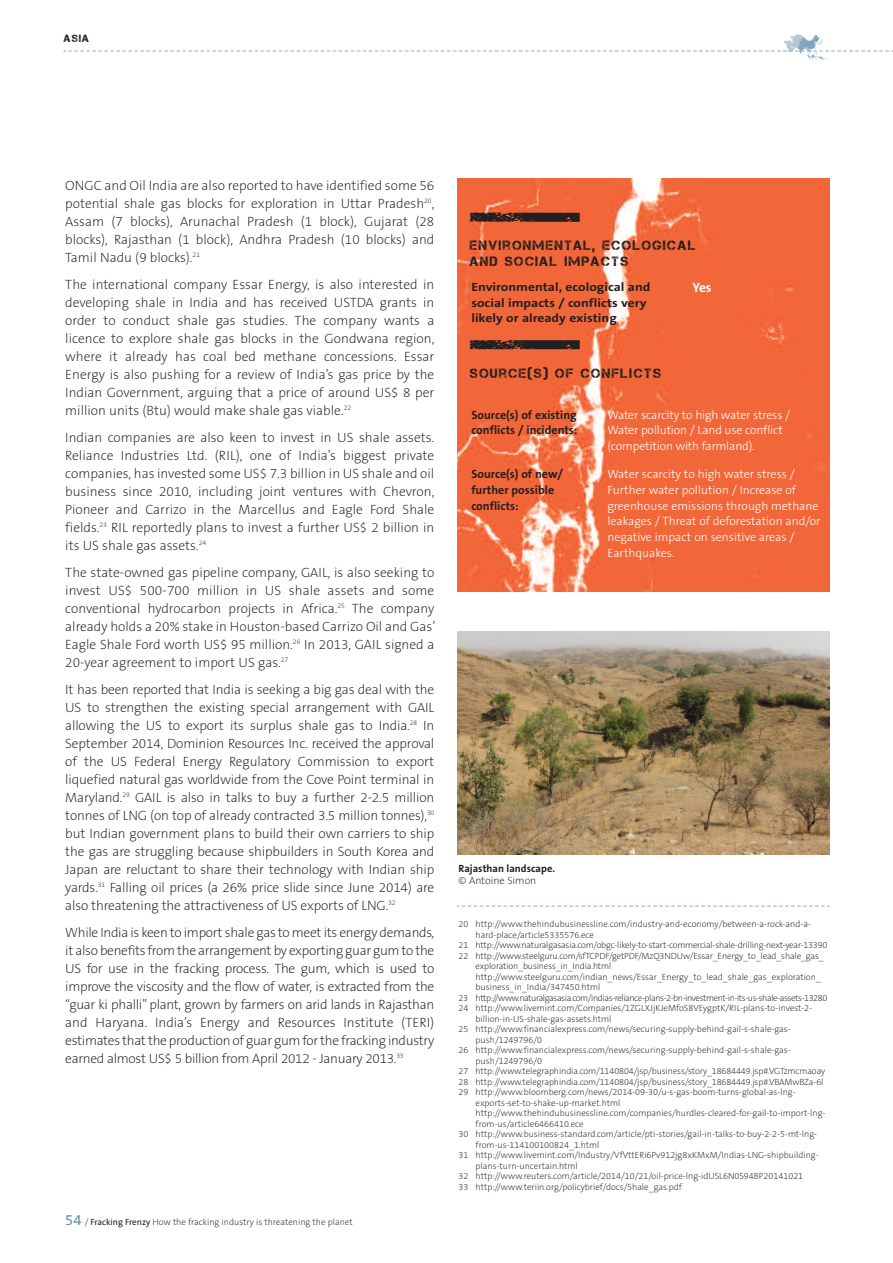
<style>
.page{position:relative;width:893px;height:1263px;background:#fff}
.page>*{position:absolute;margin:0;border:0;box-sizing:border-box;transform-origin:0 0}
.t1{font:200 13.5px/18px "The Sans B2";color:#231f20;text-align:justify}
.t2{font:13.5px/16.5px "Captureit";letter-spacing:.105em;color:#231f20}
.t3{font:700 13.5px "The Sans B7";color:#fff}
.t4{font:300 12px/15.8px "The Sans B3";color:#fff}
.t5{font:700 12px/15.8px "The Sans B7";color:#231f20}
.t6{font:700 12px/15.8px "The Sans B7";color:#231f20;scale:1.14 1}
.t7{font:700 10.5px "The Sans B7";color:#231f20}
.t8{font:200 10.5px "The Sans B2";color:#231f20}
.t9{font:10.5px "Captureit";color:#231f20}
.t10{font:200 9px "The Sans B2";color:#231f20}
.t11{font:200 9px "The Sans B2";letter-spacing:-.045em;color:#231f20}
.t12{font:200 9px "The Sans B2";letter-spacing:-.02em;color:#231f20}
.s1{font-family:"The Sans B5 Plain";font-weight:400;font-size:15px;color:#628fab}
.s2{font-family:"The Sans B5 Plain";font-weight:400}
</style>
<div class="page">
<svg style="left:64px;top:51px;width:829px;height:1px"></svg>
<svg style="left:457px;top:906px;width:372px;height:1px"></svg>
<img style="left:457px;top:179px;width:372px;height:412px">
<svg style="left:470px;top:213px;width:110px;height:9px"></svg>
<svg style="left:470px;top:340px;width:110px;height:9px"></svg>
<img style="left:784px;top:35px;width:46px;height:25px">
<img style="left:784px;top:51px;width:45px;height:1px">
<img style="left:457px;top:631px;width:372px;height:223px">
<p class="t9" style="left:64px;top:32px;width:27px">ASIA</p>
<p class="t1" style="left:65px;top:177px;width:371px">ONGC and Oil India are also reported to have identified some 56 potential shale gas blocks for exploration in Uttar Pradesh<sup>20</sup>, Assam (7 blocks), Arunachal Pradesh (1 block), Gujarat (28 blocks), Rajasthan (1 block), Andhra Pradesh (10 blocks) and Tamil Nadu (9 blocks).<sup>21</sup></p>
<p class="t1" style="left:65px;top:276px;width:371px">The international company Essar Energy, is also interested in developing shale in India and has received USTDA grants in order to conduct shale gas studies. The company wants a licence to explore shale gas blocks in the Gondwana region, where it already has coal bed methane concessions. Essar Energy is also pushing for a review of India’s gas price by the Indian Government, arguing that a price of around US$ 8 per million units (Btu) would make shale gas viable.<sup>22</sup></p>
<p class="t1" style="left:65px;top:429px;width:371px">Indian companies are also keen to invest in US shale assets.<br>Reliance Industries Ltd. (RIL), one of India’s biggest private companies, has invested some US$ 7.3 billion in US shale and oil business since 2010, including joint ventures with Chevron, Pioneer and Carrizo in the Marcellus and Eagle Ford Shale fields.<sup>23</sup> RIL reportedly plans to invest a further US$ 2 billion in its US shale gas assets.<sup>24</sup></p>
<p class="t1" style="left:65px;top:564px;width:372px">The state-owned gas pipeline company, GAIL, is also seeking to invest US$ 500-700 million in US shale assets and some conventional hydrocarbon projects in Africa.<sup>25</sup> The company already holds a 20% stake in Houston-based Carrizo Oil and Gas’ Eagle Shale Ford worth US$ 95 million.<sup>26</sup> In 2013, GAIL signed a 20-year agreement to import US gas.<sup>27</sup></p>
<p class="t1" style="left:65px;top:681px;width:371px">It has been reported that India is seeking a big gas deal with the US to strengthen the existing special arrangement with GAIL allowing the US to export its surplus shale gas to India.<sup>28</sup> In September 2014, Dominion Resources Inc. received the approval of the US Federal Energy Regulatory Commission to export liquefied natural gas worldwide from the Cove Point terminal in Maryland.<sup>29</sup> GAIL is also in talks to buy a further 2-2.5 million tonnes of LNG (on top of already contracted 3.5 million tonnes),<sup>30 </sup>but Indian government plans to build their own carriers to ship the gas are struggling because shipbuilders in South Korea and Japan are reluctant to share their technology with Indian ship yards.<sup>31</sup> Falling oil prices (a 26% price slide since June 2014) are also threatening the attractiveness of US exports of LNG.<sup>32</sup></p>
<p class="t1" style="left:65px;top:924px;width:371px">While India is keen to import shale gas to meet its energy demands, it also benefits from the arrangement by exporting guar gum to the US for use in the fracking process. The gum, which is used to improve the viscosity and the flow of water, is extracted from the “guar ki phalli” plant, grown by farmers on arid lands in Rajasthan and Haryana. India’s Energy and Resources Institute (TERI) estimates that the production of guar gum for the fracking industry earned almost US$ 5 billion from April 2012 - January 2013.<sup>33</sup></p>
<p class="t10" style="left:65px;top:1217px;width:289px"><span class="s1">54</span> / <span class="s2">Fracking Frenzy</span> How the fracking industry is threatening the planet</p>
<p class="t2" style="left:470px;top:237px;width:227px">ENVIRONMENTAL, ECOLOGICAL<br>AND SOCIAL IMPACTS</p>
<p class="t6" style="left:471px;top:279px;width:159px">Environmental, ecological and social impacts / conflicts very likely or already existing</p>
<p class="t3" style="left:692px;top:280px;width:21px">Yes</p>
<p class="t2" style="left:470px;top:365px;width:193px">SOURCE(S) OF CONFLICTS</p>
<p class="t5" style="left:471px;top:407px;width:108px">Source(s) of existing conflicts / incidents:</p>
<p class="t5" style="left:471px;top:466px;width:93px">Source(s) of new/ further possible conflicts:</p>
<p class="t4" style="left:607px;top:407px;width:184px">Water scarcity to high water stress /<br>Water pollution / Land use conflict (competition with farmland).</p>
<p class="t4" style="left:607px;top:467px;width:214px">Water scarcity to high water stress / Further water pollution / Increase of greenhouse emissions through methane leakages / Threat of deforestation and/or negative impact on sensitive areas / Earthquakes.</p>
<p class="t7" style="left:459px;top:863px;width:98px">Rajasthan landscape.</p>
<p class="t8" style="left:459px;top:875px;width:79px">© Antoine Simon</p>
<p class="t10" style="left:459px;top:919px;width:354px">20 http://www.thehindubusinessline.com/industry-and-economy/between-a-rock-and-a-</p>
<p class="t10" style="left:476px;top:930px;width:120px">hard-place/article5335576.ece</p>
<p class="t12" style="left:459px;top:940px;width:370px">21 http://www.naturalgasasia.com/obgc-likely-to-start-commercial-shale-drilling-next-year-13390</p>
<p class="t10" style="left:459px;top:951px;width:367px">22 http://www.steelguru.com/sfTCPDF/getPDF/MzQ3NDUw/Essar_Energy_to_lead_shale_gas_</p>
<p class="t10" style="left:476px;top:961px;width:137px">exploration_business_in_India.html</p>
<p class="t10" style="left:476px;top:972px;width:347px">http://www.steelguru.com/indian_news/Essar_Energy_to_lead_shale_gas_exploration_</p>
<p class="t10" style="left:476px;top:982px;width:126px">business_in_India/347450.html</p>
<p class="t11" style="left:459px;top:993px;width:370px">23 http://www.naturalgasasia.com/indias-reliance-plans-2-bn-investment-in-its-us-shale-assets-13280</p>
<p class="t10" style="left:459px;top:1003px;width:355px">24 http://www.livemint.com/Companies/1ZGLXJjKJeMfoS8VEygptK/RIL-plans-to-invest-2-</p>
<p class="t10" style="left:476px;top:1014px;width:137px">billion-in-US-shale-gas-assets.html</p>
<p class="t10" style="left:459px;top:1024px;width:334px">25 http://www.financialexpress.com/news/securing-supply-behind-gail-s-shale-gas-</p>
<p class="t10" style="left:476px;top:1035px;width:68px">push/1249796/0</p>
<p class="t10" style="left:459px;top:1045px;width:334px">26 http://www.financialexpress.com/news/securing-supply-behind-gail-s-shale-gas-</p>
<p class="t10" style="left:476px;top:1056px;width:68px">push/1249796/0</p>
<p class="t10" style="left:459px;top:1066px;width:368px">27 http://www.telegraphindia.com/1140804/jsp/business/story_18684449.jsp#.VGTzmcmaoay</p>
<p class="t10" style="left:459px;top:1077px;width:366px">28 http://www.telegraphindia.com/1140804/jsp/business/story_18684449.jsp#.VBAMwBZa-6l</p>
<p class="t10" style="left:459px;top:1087px;width:339px">29 http://www.bloomberg.com/news/2014-09-30/u-s-gas-boom-turns-global-as-lng-</p>
<p class="t10" style="left:476px;top:1098px;width:146px">exports-set-to-shake-up-market.html</p>
<p class="t10" style="left:476px;top:1108px;width:351px">http://www.thehindubusinessline.com/companies/hurdles-cleared-for-gail-to-import-lng-</p>
<p class="t10" style="left:476px;top:1119px;width:110px">from-us/article6466410.ece</p>
<p class="t10" style="left:459px;top:1129px;width:360px">30 http://www.business-standard.com/article/pti-stories/gail-in-talks-to-buy-2-2-5-mt-lng-</p>
<p class="t10" style="left:476px;top:1140px;width:125px">from-us-114100100824_1.html</p>
<p class="t10" style="left:459px;top:1150px;width:362px">31 http://www.livemint.com/Industry/VfVttERi6Pv912jg8xKMxM/Indias-LNG-shipbuilding-</p>
<p class="t10" style="left:476px;top:1161px;width:104px">plans-turn-uncertain.html</p>
<p class="t10" style="left:459px;top:1171px;width:346px">32 http://www.reuters.com/article/2014/10/21/oil-price-lng-idUSL6N0S94BP20141021</p>
<p class="t10" style="left:459px;top:1182px;width:225px">33 http://www.teriin.org/policybrief/docs/Shale_gas.pdf</p>
</div>
